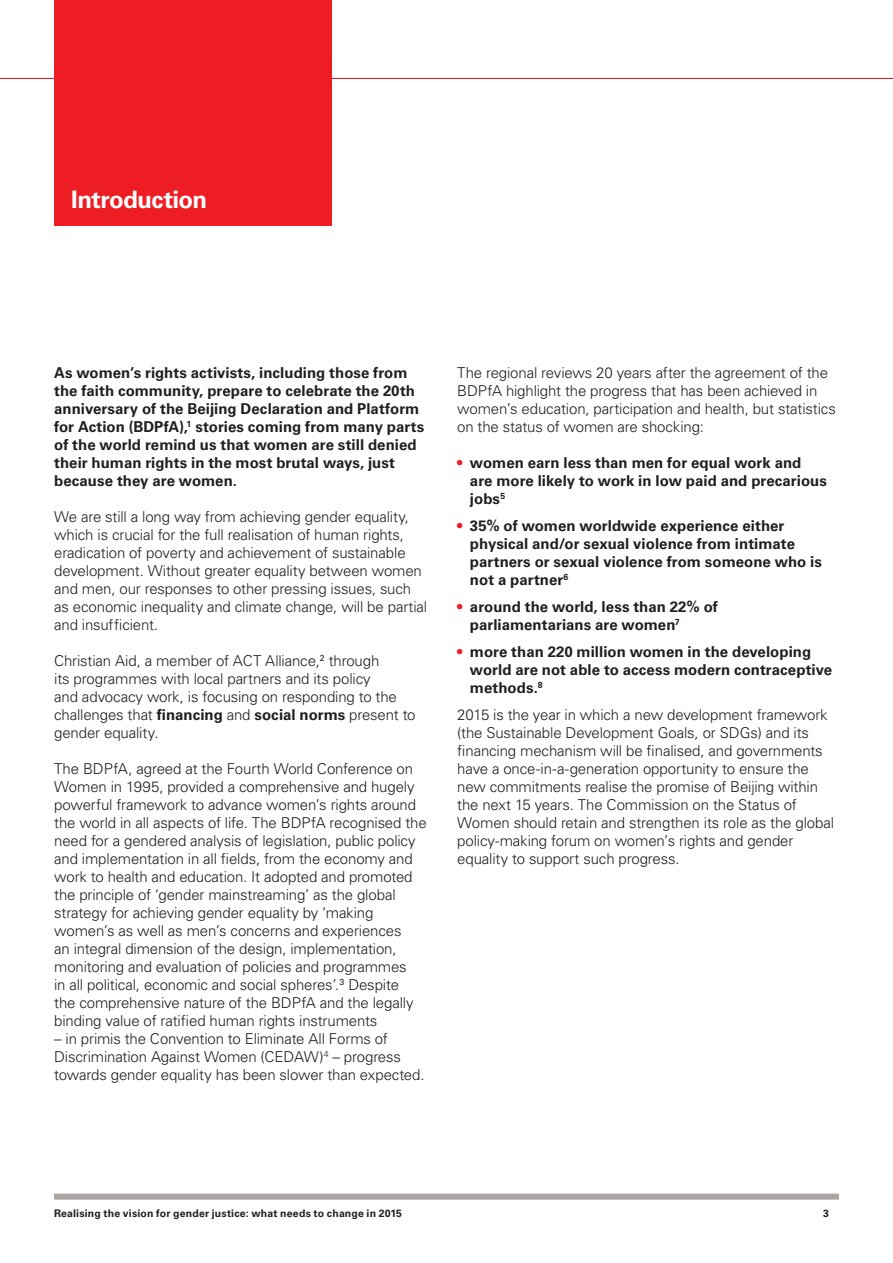
<style>
.page{position:relative;width:893px;height:1263px;background:#fff}
.page>*{position:absolute;margin:0;border:0;box-sizing:border-box;transform-origin:0 0}
.t1{font:700 24px "Univers CA";letter-spacing:-.02em;color:#fff}
.t2{font:300 15px/18px "Univers CA";letter-spacing:-.01em;color:#231f20}
.t3{font:700 15px/18px "Univers CA";color:#231f20}
.t4{font:700 10.5px "Univers CA";letter-spacing:.015em;color:#231f20}
.s1{font-weight:700}
.s2{color:#ee1d23}
</style>
<div class="page">
<div style="left:54px;top:1193px;width:785px;height:6px;background:#ada5a3"></div>
<hr style="left:0;top:78px;width:893px;height:1px;background:#d1232a">
<div style="left:54px;top:0;width:277px;height:225px;background:#ee1d23"></div>
<h1 class="t1" style="left:71px;top:186px;width:137px">Introduction</h1>
<p class="t3" style="left:54px;top:364px;width:372px">As women’s rights activists, including those from the faith community, prepare to celebrate the 20th anniversary of the Beijing Declaration and Platform for Action (BDPfA),<sup>1</sup> stories coming from many parts of the world remind us that women are still denied their human rights in the most brutal ways, just because they are women.</p>
<p class="t2" style="left:54px;top:508px;width:375px">We are still a long way from achieving gender equality, which is crucial for the full realisation of human rights, eradication of poverty and achievement of sustainable development. Without greater equality between women and men, our responses to other pressing issues, such as economic inequality and climate change, will be partial and insufficient.</p>
<p class="t2" style="left:54px;top:652px;width:363px">Christian Aid, a member of ACT Alliance,<sup>2</sup> through<br>its programmes with local partners and its policy<br>and advocacy work, is focusing on responding to the challenges that <span class="s1">financing</span> and <span class="s1">social norms</span> present to gender equality.</p>
<p class="t2" style="left:54px;top:760px;width:374px">The BDPfA, agreed at the Fourth World Conference on Women in 1995, provided a comprehensive and hugely powerful framework to advance women’s rights around the world in all aspects of life. The BDPfA recognised the need for a gendered analysis of legislation, public policy and implementation in all fields, from the economy and work to health and education. It adopted and promoted the principle of ‘gender mainstreaming’ as the global strategy for achieving gender equality by ‘making women’s as well as men’s concerns and experiences<br>an integral dimension of the design, implementation, monitoring and evaluation of policies and programmes<br>in all political, economic and social spheres’.<sup>3</sup> Despite<br>the comprehensive nature of the BDPfA and the legally binding value of ratified human rights instruments</p>
<p class="t2" style="left:54px;top:1030px;width:372px">– in primis the Convention to Eliminate All Forms of<br>Discrimination Against Women (CEDAW)<sup>4</sup> – progress towards gender equality has been slower than expected.</p>
<p class="t2" style="left:457px;top:364px;width:380px">The regional reviews 20 years after the agreement of the BDPfA highlight the progress that has been achieved in women’s education, participation and health, but statistics on the status of women are shocking:</p>
<p class="t3" style="left:470px;top:454px;width:358px;text-indent:-13px"><span class="s2">•</span> women earn less than men for equal work and are more likely to work in low paid and precarious jobs<sup>5</sup></p>
<p class="t3" style="left:470px;top:517px;width:354px;text-indent:-13px"><span class="s2">•</span> 35% of women worldwide experience either physical and/or sexual violence from intimate partners or sexual violence from someone who is not a partner<sup>6</sup></p>
<p class="t3" style="left:470px;top:598px;width:249px;text-indent:-13px"><span class="s2">•</span> around the world, less than 22% of parliamentarians are women<sup>7</sup></p>
<p class="t3" style="left:470px;top:643px;width:364px;text-indent:-13px"><span class="s2">•</span> more than 220 million women in the developing world are not able to access modern contraceptive methods.<sup>8</sup></p>
<p class="t2" style="left:457px;top:706px;width:378px">2015 is the year in which a new development framework (the Sustainable Development Goals, or SDGs) and its financing mechanism will be finalised, and governments have a once-in-a-generation opportunity to ensure the new commitments realise the promise of Beijing within the next 15 years. The Commission on the Status of Women should retain and strengthen its role as the global policy-making forum on women’s rights and gender equality to support such progress.</p>
<p class="t4" style="left:54px;top:1207px;width:350px">Realising the vision for gender justice: what needs to change in 2015</p>
<p class="t4" style="left:823px;top:1207px;width:7px">3</p>
</div>
